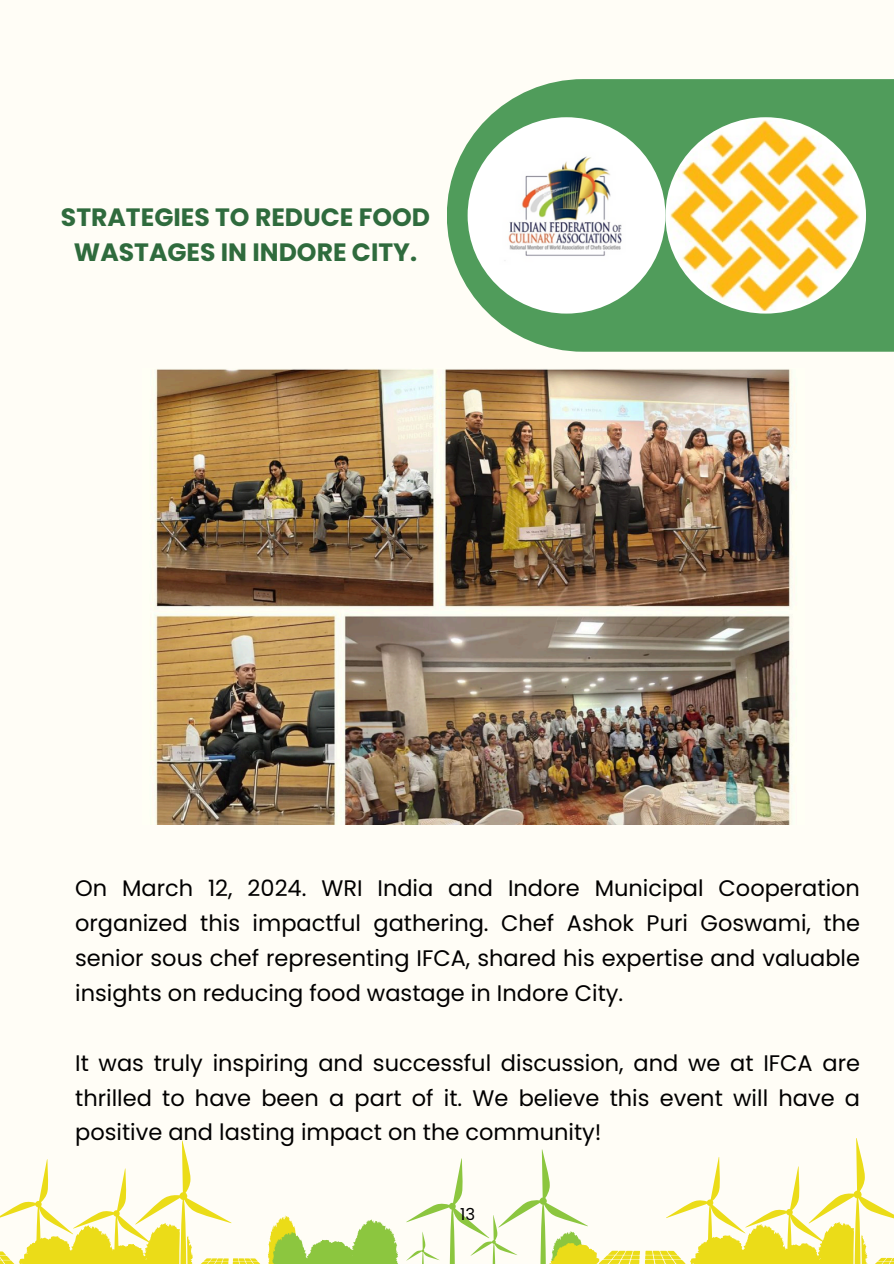
<style>
.page{position:relative;width:894px;height:1264px;background:#fff}
.page>*{position:absolute;margin:0;border:0;box-sizing:border-box;transform-origin:0 0}
.t1{font:700 25.05px/34.8px "Poppins";color:#2f6b3d;text-align:center}
.t2{font:22.5px/34.8px "Poppins";color:#000;text-align:justify}
.t3{font:16.5px "Poppins";color:#000}
</style>
<div class="page">
<div style="left:0;top:0;width:893px;height:1263px;background:#fffdf6"></div>
<svg style="left:447px;top:79px;width:446px;height:273px;background:#68a971"></svg>
<svg style="left:0;top:1138px;width:893px;height:125px"></svg>
<img style="left:467px;top:117px;width:198px;height:196px;border-radius:50%">
<img style="left:154px;top:369px;width:639px;height:455px">
<img style="left:665px;top:117px;width:200px;height:196px;border-radius:50%">
<p class="t1" style="left:61px;top:200px;width:370px">STRATEGIES TO REDUCE FOOD<br>WASTAGES IN INDORE CITY.</p>
<p class="t2" style="left:75px;top:870px;width:786px">On March 12, 2024. WRI India and Indore Municipal Cooperation organized this impactful gathering. Chef Ashok Puri Goswami, the senior sous chef representing IFCA, shared his expertise and valuable insights on reducing food wastage in Indore City.</p>
<p class="t2" style="left:75px;top:1045px;width:786px">It was truly inspiring and successful discussion, and we at IFCA are thrilled to have been a part of it. We believe this event will have a positive and lasting impact on the community!</p>
<p class="t3" style="left:460px;top:1202px;width:16px">13</p>
</div>
